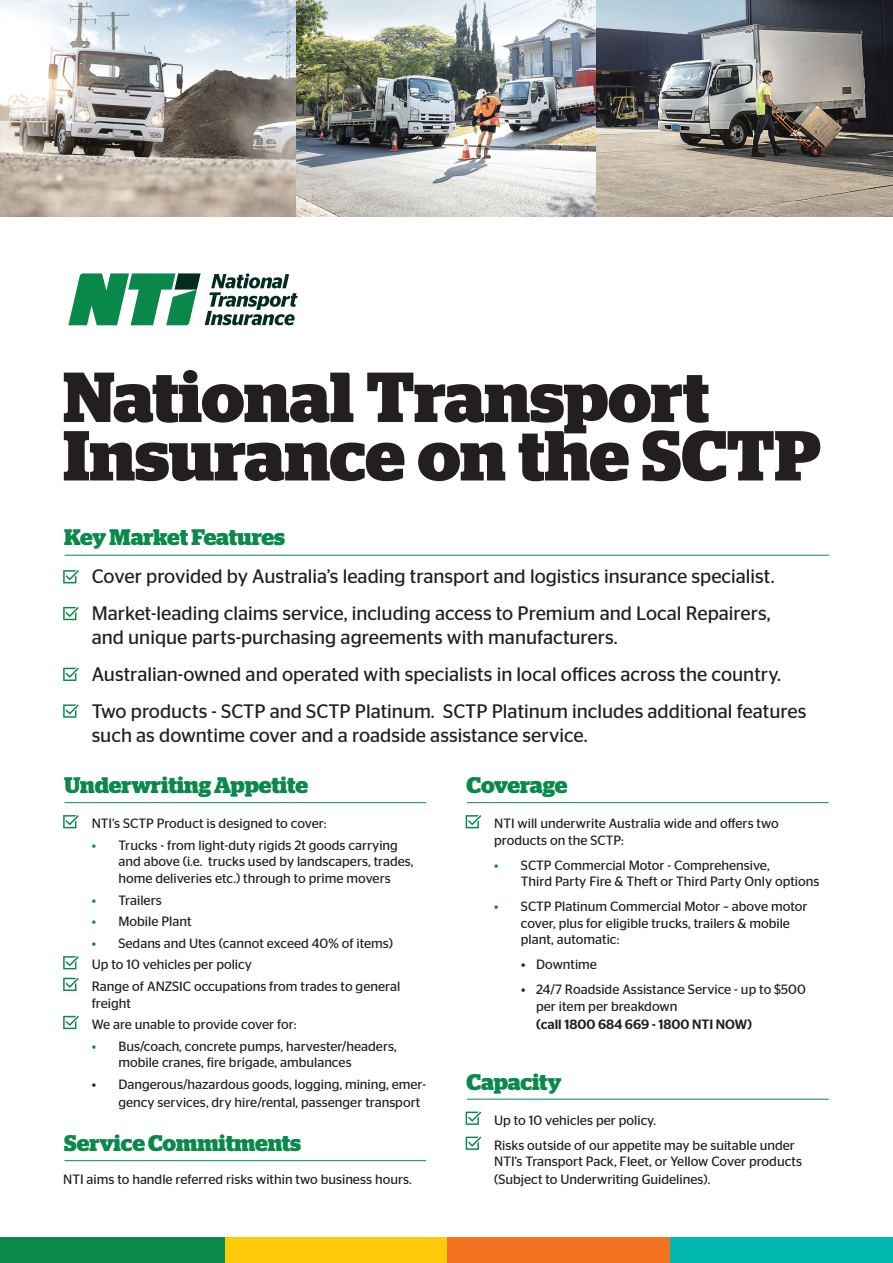
<style>
.page{position:relative;width:893px;height:1263px;background:#fff}
.page>*{position:absolute;margin:0;border:0;box-sizing:border-box;transform-origin:0 0}
.t1{font:700 70.5px/58.5px "Stag";color:#231f20}
.t2{font:700 22.5px "Stag";letter-spacing:-.005em;color:#0a894b}
.t3{font:19.5px/36.8px "Stag Sans";color:#231f20}
.t4{font:13.5px/16.5px "Stag Sans";color:#231f20}
.t5{font:500 13.5px "Stag Sans";color:#231f20}
.s1{color:#0a894b}
</style>
<div class="page">
<div style="left:224px;top:1237px;width:223px;height:26px;background:#feca0a"></div>
<div style="left:447px;top:1237px;width:224px;height:26px;background:#f47321"></div>
<div style="left:0;top:1237px;width:224px;height:26px;background:#0a894b"></div>
<div style="left:671px;top:1237px;width:222px;height:26px;background:#00b8af"></div>
<hr style="left:65px;top:555px;width:764px;height:1px;background:#0a894b">
<svg style="left:63px;top:570px;width:16px;height:13px"></svg>
<svg style="left:63px;top:607px;width:16px;height:13px"></svg>
<svg style="left:63px;top:668px;width:16px;height:13px"></svg>
<svg style="left:63px;top:704px;width:16px;height:14px"></svg>
<svg style="left:68px;top:273px;width:230px;height:52px"></svg>
<img style="left:0;top:0;width:893px;height:216px">
<hr style="left:65px;top:802px;width:361px;height:1px;background:#0a894b">
<svg style="left:63px;top:815px;width:16px;height:13px"></svg>
<svg style="left:63px;top:956px;width:16px;height:13px"></svg>
<svg style="left:63px;top:978px;width:16px;height:13px"></svg>
<svg style="left:63px;top:1016px;width:16px;height:13px"></svg>
<hr style="left:467px;top:802px;width:362px;height:1px;background:#0a894b">
<svg style="left:466px;top:815px;width:15px;height:13px"></svg>
<hr style="left:467px;top:1099px;width:362px;height:1px;background:#0a894b">
<svg style="left:466px;top:1111px;width:15px;height:14px"></svg>
<svg style="left:466px;top:1136px;width:15px;height:14px"></svg>
<hr style="left:65px;top:1160px;width:361px;height:1px;background:#0a894b">
<h1 class="t1" style="left:63px;top:368px;width:759px">National Transport<br>Insurance on the SCTP</h1>
<h2 class="t2" style="left:64px;top:523px;width:223px">Key Market Features</h2>
<h3 class="t3" style="left:92px;top:558px;width:684px">Cover provided by Australia’s leading transport and logistics insurance specialist.<br>Market-leading claims service, including access to Premium and Local Repairers,</h3>
<h3 class="t3" style="left:92px;top:619px;width:716px">and unique parts-purchasing agreements with manufacturers.<br>Australian-owned and operated with specialists in local offices across the country.<br>Two products - SCTP and SCTP Platinum. SCTP Platinum includes additional features</h3>
<h3 class="t3" style="left:92px;top:716px;width:497px">such as downtime cover and a roadside assistance service.</h3>
<h2 class="t2" style="left:64px;top:772px;width:245px">Underwriting Appetite</h2>
<p class="t4" style="left:92px;top:815px;width:236px">NTI’s SCTP Product is designed to cover:</p>
<p class="t4" style="left:118px;top:837px;width:297px;text-indent:-27px"><span class="s1">•</span> Trucks - from light-duty rigids 2t goods carrying and above (i.e. trucks used by landscapers, trades, home deliveries etc.) through to prime movers</p>
<p class="t4" style="left:92px;top:891px;width:72px"><span class="s1">•</span> Trailers</p>
<p class="t4" style="left:92px;top:913px;width:101px"><span class="s1">•</span> Mobile Plant</p>
<p class="t4" style="left:92px;top:932px;width:310px;line-height:21.6px"><span class="s1">•</span> Sedans and Utes (cannot exceed 40% of items)<br>Up to 10 vehicles per policy<br>Range of ANZSIC occupations from trades to general</p>
<p class="t4" style="left:92px;top:992px;width:206px;line-height:21.6px">freight<br>We are unable to provide cover for:</p>
<p class="t4" style="left:118px;top:1038px;width:280px;text-indent:-27px"><span class="s1">•</span> Bus/coach, concrete pumps, harvester/headers, mobile cranes, fire brigade, ambulances</p>
<p class="t4" style="left:118px;top:1075px;width:309px;line-height:18px;text-indent:-27px">• Dangerous/hazardous goods, logging, mining, emer&shy;gency services, dry hire/rental, passenger transport</p>
<h2 class="t2" style="left:64px;top:1130px;width:239px">Service Commitments</h2>
<p class="t4" style="left:63px;top:1171px;width:350px">NTI aims to handle referred risks within two business hours.</p>
<h2 class="t2" style="left:467px;top:772px;width:102px">Coverage</h2>
<p class="t4" style="left:494px;top:815px;width:286px">NTI will underwrite Australia wide and offers two products on the SCTP:</p>
<p class="t4" style="left:521px;top:857px;width:300px;text-indent:-27px"><span class="s1">•</span> SCTP Commercial Motor - Comprehensive,<br>Third Party Fire &amp; Theft or Third Party Only options</p>
<p class="t4" style="left:521px;top:898px;width:288px;text-indent:-27px"><span class="s1">•</span> SCTP Platinum Commercial Motor – above motor cover, plus for eligible trucks, trailers &amp; mobile plant, automatic:</p>
<p class="t4" style="left:521px;top:956px;width:77px">• Downtime</p>
<p class="t4" style="left:536px;top:981px;width:271px;text-indent:-15px">• 24/7 Roadside Assistance Service - up to $500 per item per breakdown</p>
<p class="t5" style="left:536px;top:1016px;width:217px">(call 1800 684 669 - 1800 NTI NOW)</p>
<h2 class="t2" style="left:467px;top:1069px;width:96px">Capacity</h2>
<p class="t4" style="left:494px;top:1107px;width:302px;line-height:25px">Up to 10 vehicles per policy.<br>Risks outside of our appetite may be suitable under</p>
<p class="t4" style="left:494px;top:1152px;width:309px;line-height:18px">NTI’s Transport Pack, Fleet, or Yellow Cover products (Subject to Underwriting Guidelines).</p>
</div>
